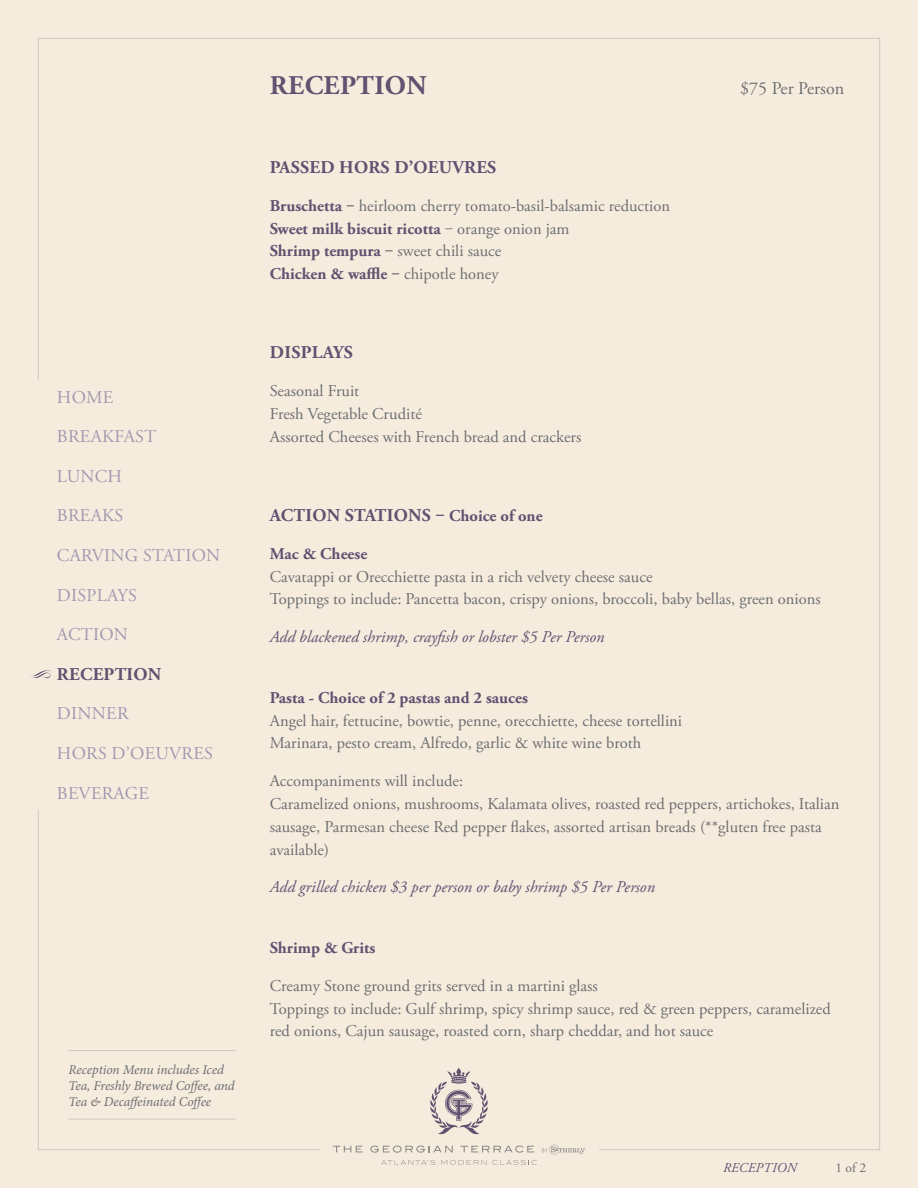
<style>
.page{position:relative;width:918px;height:1188px;background:#f6ecde}
.page>*{position:absolute;margin:0;border:0;box-sizing:border-box;transform-origin:0 0}
.t1{font:700 27px "Adobe Garamond Pro";letter-spacing:.015em;color:#605270}
.t2{font:18px/39.6px "Adobe Garamond Pro";letter-spacing:.015em;color:#a199b0}
.t3{font:700 18px "Adobe Garamond Pro";letter-spacing:.015em;color:#605270}
.t4{font:18px "Adobe Garamond Pro";color:#6d6e71}
.t5{font:16.5px/22.8px "Adobe Garamond Pro";color:#6d6e71}
.t6{font:italic 16.5px "Adobe Garamond Pro";color:#605270}
.t7{font:700 16.5px "Adobe Garamond Pro";color:#605270}
.t8{font:italic 13.5px/16.2px "Minion Pro";letter-spacing:-.01em;color:#6d6e71}
.t9{font:italic 13.5px "Adobe Garamond Pro";letter-spacing:.015em;color:#605270}
.t10{font:13.5px "Adobe Garamond Pro";color:#6d6e71}
.s1{font-weight:700;color:#605270}
.s2{font-weight:700}
.s3{font-size:16.5px}
</style>
<div class="page">
<svg style="left:430px;top:1068px;width:58px;height:67px"></svg>
<svg style="left:333px;top:1146px;width:30px;height:6px"></svg>
<svg style="left:370px;top:1145px;width:215px;height:20px"></svg>
<svg style="left:30px;top:670px;width:21px;height:8px"></svg>
<hr style="left:69px;top:1050px;width:167px;height:1px;background:#605270">
<hr style="left:69px;top:1119px;width:167px;height:1px;background:#605270">
<p class="t2" style="left:57px;top:378px;width:101px">HOME<br>BREAKFAST<br>LUNCH</p>
<p class="t2" style="left:57px;top:496px;width:165px">BREAKS<br>CARVING STATION<br>DISPLAYS<br>ACTION</p>
<p class="t3" style="left:57px;top:664px;width:106px">RECEPTION</p>
<p class="t2" style="left:57px;top:694px;width:158px">DINNER<br>HORS D’OEUVRES</p>
<p class="t2" style="left:57px;top:774px;width:94px">BEVERAGE</p>
<p class="t8" style="left:69px;top:1061px;width:168px">Reception Menu includes Iced<br>Tea, Freshly Brewed Coffee, and<br>Tea &amp; Decaffeinated Coffee</p>
<h1 class="t1" style="left:270px;top:69px;width:158px">RECEPTION</h1>
<p class="t4" style="left:740px;top:77px;width:106px">$75 Per Person</p>
<p class="t3" style="left:270px;top:157px;width:228px">PASSED HORS D’OEUVRES</p>
<p class="t5" style="left:270px;top:195px;width:402px"><span class="s1">Bruschetta</span> <span class="s2">‒</span> heirloom cherry tomato-basil-balsamic reduction <span class="s1">Sweet milk biscuit ricotta</span> ‒ orange onion jam<br><span class="s1">Shrimp tempura</span> <span class="s2">‒</span> sweet chili sauce<br><span class="s1">Chicken &amp; waffle</span> <span class="s2">‒</span> chipotle honey</p>
<p class="t3" style="left:270px;top:342px;width:84px">DISPLAYS</p>
<p class="t5" style="left:270px;top:380px;width:313px">Seasonal Fruit<br>Fresh Vegetable Crudité<br>Assorted Cheeses with French bread and crackers</p>
<p class="t3" style="left:270px;top:505px;width:274px">ACTION STATIONS ‒ <span class="s3">Choice of one</span></p>
<p class="t7" style="left:270px;top:544px;width:99px">Mac &amp; Cheese</p>
<p class="t5" style="left:270px;top:565px;width:553px">Cavatappi or Orecchiette pasta in a rich velvety cheese sauce<br>Toppings to include: Pancetta bacon, crispy onions, broccoli, baby bellas, green onions</p>
<p class="t6" style="left:270px;top:627px;width:336px">Add blackened shrimp, crayfish or lobster $5 Per Person</p>
<p class="t7" style="left:270px;top:688px;width:260px">Pasta - Choice of 2 pastas and 2 sauces</p>
<p class="t5" style="left:270px;top:709px;width:414px">Angel hair, fettucine, bowtie, penne, orecchiette, cheese tortellini<br>Marinara, pesto cream, Alfredo, garlic &amp; white wine broth</p>
<p class="t5" style="left:270px;top:770px;width:571px">Accompaniments will include:<br>Caramelized onions, mushrooms, Kalamata olives, roasted red peppers, artichokes, Italian sausage, Parmesan cheese Red pepper flakes, assorted artisan breads (**gluten free pasta available)</p>
<p class="t6" style="left:270px;top:877px;width:387px">Add grilled chicken $3 per person or baby shrimp $5 Per Person</p>
<p class="t7" style="left:270px;top:938px;width:107px">Shrimp &amp; Grits</p>
<p class="t5" style="left:270px;top:975px;width:563px">Creamy Stone ground grits served in a martini glass<br>Toppings to include: Gulf shrimp, spicy shrimp sauce, red &amp; green peppers, caramelized red onions, Cajun sausage, roasted corn, sharp cheddar, and hot sauce</p>
<p class="t9" style="left:723px;top:1160px;width:75px">RECEPTION</p>
<p class="t10" style="left:836px;top:1160px;width:32px">1 of 2</p>
</div>
